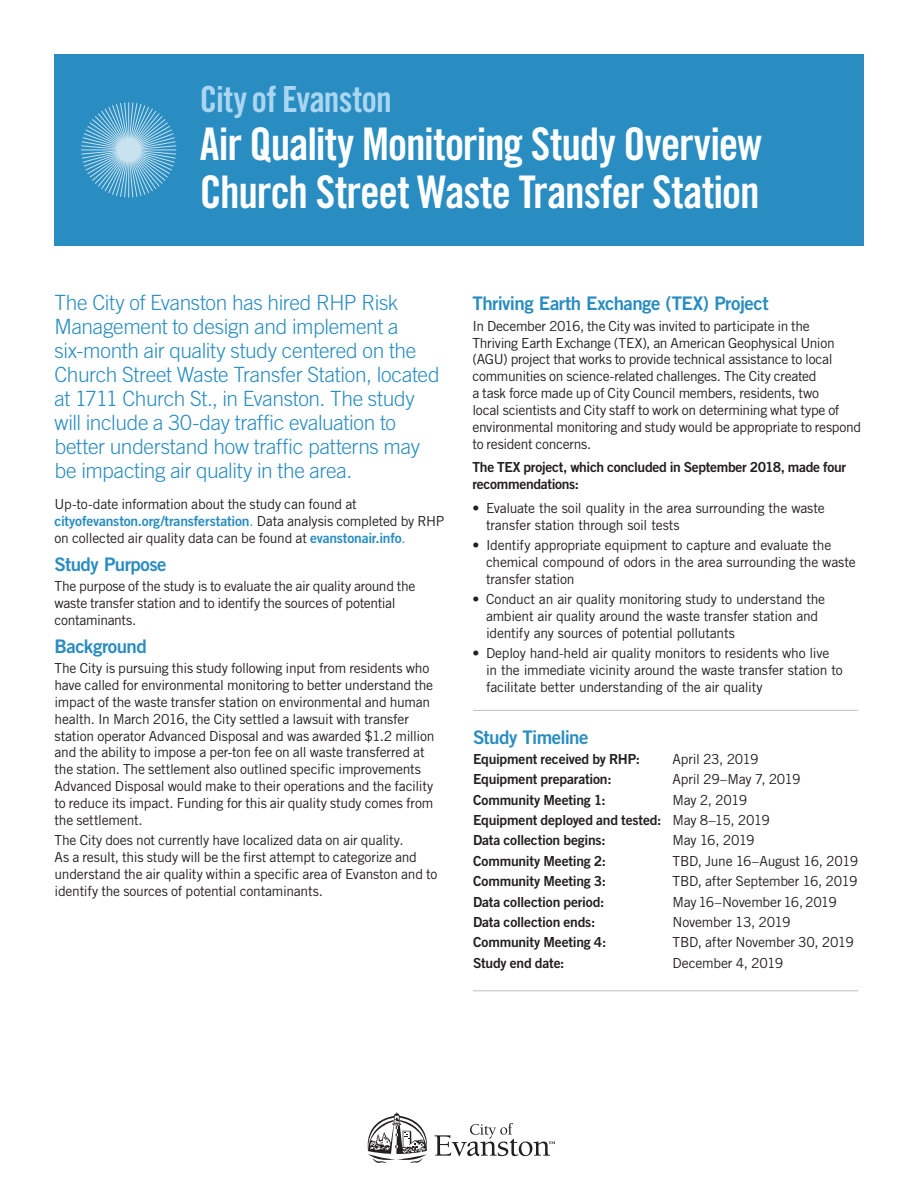
<style>
.page{position:relative;width:918px;height:1188px;background:#fff}
.page>*{position:absolute;margin:0;border:0;box-sizing:border-box;transform-origin:0 0}
.t1{font:45px/48px "Trade Gothic LT Std Bd Cn 20";letter-spacing:-.025em;color:#fff}
.t2{font:36px "Trade Gothic LT Std Bd Cn 20";letter-spacing:-.02em;color:#aad6f2}
.t3{font:300 21px/24px "Trade Gothic LT Std";letter-spacing:-.015em;color:#298dc1}
.t4{font:18.75px "Trade Gothic LT Std Bd 2";letter-spacing:-.03em;color:#298dc1}
.t5{font:13.8px/16.8px "Trade Gothic LT Std";letter-spacing:-.02em;color:#231f20}
.t6{font:13.8px/20.4px "Trade Gothic LT Std Bd 2";letter-spacing:-.015em;color:#231f20}
.t7{font:13.8px "Trade Gothic LT Std Bd 2";letter-spacing:-.01em;color:#298dc1}
.t8{font:13.8px "Trade Gothic LT Std";letter-spacing:-.04em;color:#231f20}
.s1{font-family:"Trade Gothic LT Std"}
.s2{font-family:"Trade Gothic LT Std";color:#231f20}
.s3{font-family:"Trade Gothic LT Std Bd 2";color:#298dc1}
.s4{color:#298dc1}
</style>
<div class="page">
<hr style="left:473px;top:990px;width:385px;height:1px;background:#bcbdc0">
<hr style="left:473px;top:710px;width:385px;height:1px;background:#bcbdc0">
<div style="left:54px;top:54px;width:810px;height:192px;background:#298dc1"></div>
<svg style="left:81px;top:102px;width:96px;height:96px"></svg>
<svg style="left:368px;top:1112px;width:187px;height:51px"></svg>
<h2 class="t2" style="left:200px;top:77px;width:194px">City of Evanston</h2>
<h1 class="t1" style="left:200px;top:119px;width:564px">Air Quality Monitoring Study Overview<br>Church Street Waste Transfer Station</h1>
<p class="t3" style="left:55px;top:291px;width:387px">The City of Evanston has hired RHP Risk Management to design and implement a six-month air quality study centered on the Church Street Waste Transfer Station, located at 1711 Church St., in Evanston. The study will include a 30-day traffic evaluation to better understand how traffic patterns may be impacting air quality in the area.</p>
<p class="t5" style="left:55px;top:495px;width:304px">Up-to-date information about the study can found at</p>
<p class="t7" style="left:55px;top:512px;width:391px">cityofevanston.org/transferstation<span class="s1">.</span> <span class="s2">Data analysis completed by RHP</span></p>
<p class="t5" style="left:55px;top:529px;width:353px">on collected air quality data can be found at <span class="s3">evanstonair.info</span><span class="s4">.</span></p>
<h3 class="t4" style="left:55px;top:552px;width:114px">Study Purpose</h3>
<p class="t5" style="left:55px;top:577px;width:362px">The purpose of the study is to evaluate the air quality around the waste transfer station and to identify the sources of potential contaminants.</p>
<h3 class="t4" style="left:55px;top:634px;width:94px">Background</h3>
<p class="t5" style="left:55px;top:660px;width:382px">The City is pursuing this study following input from residents who have called for environmental monitoring to better understand the impact of the waste transfer station on environmental and human health. In March 2016, the City settled a lawsuit with transfer station operator Advanced Disposal and was awarded $1.2 million and the ability to impose a per-ton fee on all waste transferred at the station. The settlement also outlined specific improvements Advanced Disposal would make to their operations and the facility to reduce its impact. Funding for this air quality study comes from the settlement.</p>
<p class="t5" style="left:55px;top:832px;width:384px">The City does not currently have localized data on air quality.<br>As a result, this study will be the first attempt to categorize and understand the air quality within a specific area of Evanston and to identify the sources of potential contaminants.</p>
<h3 class="t4" style="left:472px;top:292px;width:298px">Thriving Earth Exchange (TEX) Project</h3>
<p class="t5" style="left:472px;top:317px;width:390px">In December 2016, the City was invited to participate in the<br>Thriving Earth Exchange (TEX), an American Geophysical Union (AGU) project that works to provide technical assistance to local communities on science-related challenges. The City created<br>a task force made up of City Council members, residents, two<br>local scientists and City staff to work on determining what type of environmental monitoring and study would be appropriate to respond to resident concerns.</p>
<p class="t6" style="left:472px;top:459px;width:375px;line-height:16.8px">The TEX project, which concluded in September 2018, made four recommendations:</p>
<p class="t5" style="left:486px;top:499px;width:340px;text-indent:-14px">• Evaluate the soil quality in the area surrounding the waste transfer station through soil tests</p>
<p class="t5" style="left:486px;top:537px;width:371px;text-indent:-14px">• Identify appropriate equipment to capture and evaluate the chemical compound of odors in the area surrounding the waste transfer station</p>
<p class="t5" style="left:486px;top:591px;width:341px;text-indent:-14px">• Conduct an air quality monitoring study to understand the ambient air quality around the waste transfer station and identify any sources of potential pollutants</p>
<p class="t5" style="left:486px;top:645px;width:358px;text-indent:-14px">• Deploy hand-held air quality monitors to residents who live in the immediate vicinity around the waste transfer station to facilitate better understanding of the air quality</p>
<h3 class="t4" style="left:473px;top:725px;width:117px">Study Timeline</h3>
<p class="t6" style="left:473px;top:749px;width:169px">Equipment received by RHP:</p>
<p class="t5" style="left:673px;top:750px;width:88px">April 23, 2019</p>
<p class="t6" style="left:473px;top:769px;width:140px">Equipment preparation:</p>
<p class="t5" style="left:673px;top:771px;width:130px">April 29–May 7, 2019</p>
<p class="t6" style="left:473px;top:789px;width:134px">Community Meeting 1:</p>
<p class="t5" style="left:673px;top:791px;width:76px">May 2, 2019</p>
<p class="t6" style="left:473px;top:810px;width:298px">Equipment deployed and tested: <span class="s1">May 8–15, 2019<br></span>Data collection begins:</p>
<p class="t8" style="left:673px;top:832px;width:84px">May 16, 2019</p>
<p class="t6" style="left:473px;top:850px;width:135px">Community Meeting 2:</p>
<p class="t5" style="left:673px;top:852px;width:187px">TBD, June 16–August 16, 2019</p>
<p class="t6" style="left:473px;top:871px;width:135px">Community Meeting 3:</p>
<p class="t5" style="left:673px;top:873px;width:186px">TBD, after September 16, 2019</p>
<p class="t6" style="left:473px;top:891px;width:133px">Data collection period:</p>
<p class="t5" style="left:673px;top:893px;width:166px">May 16–November 16, 2019</p>
<p class="t6" style="left:473px;top:912px;width:124px">Data collection ends:</p>
<p class="t5" style="left:673px;top:914px;width:119px">November 13, 2019</p>
<p class="t6" style="left:473px;top:932px;width:135px">Community Meeting 4:</p>
<p class="t5" style="left:673px;top:934px;width:183px">TBD, after November 30, 2019</p>
<p class="t6" style="left:473px;top:952px;width:93px">Study end date:</p>
<p class="t5" style="left:673px;top:954px;width:112px">December 4, 2019</p>
</div>
